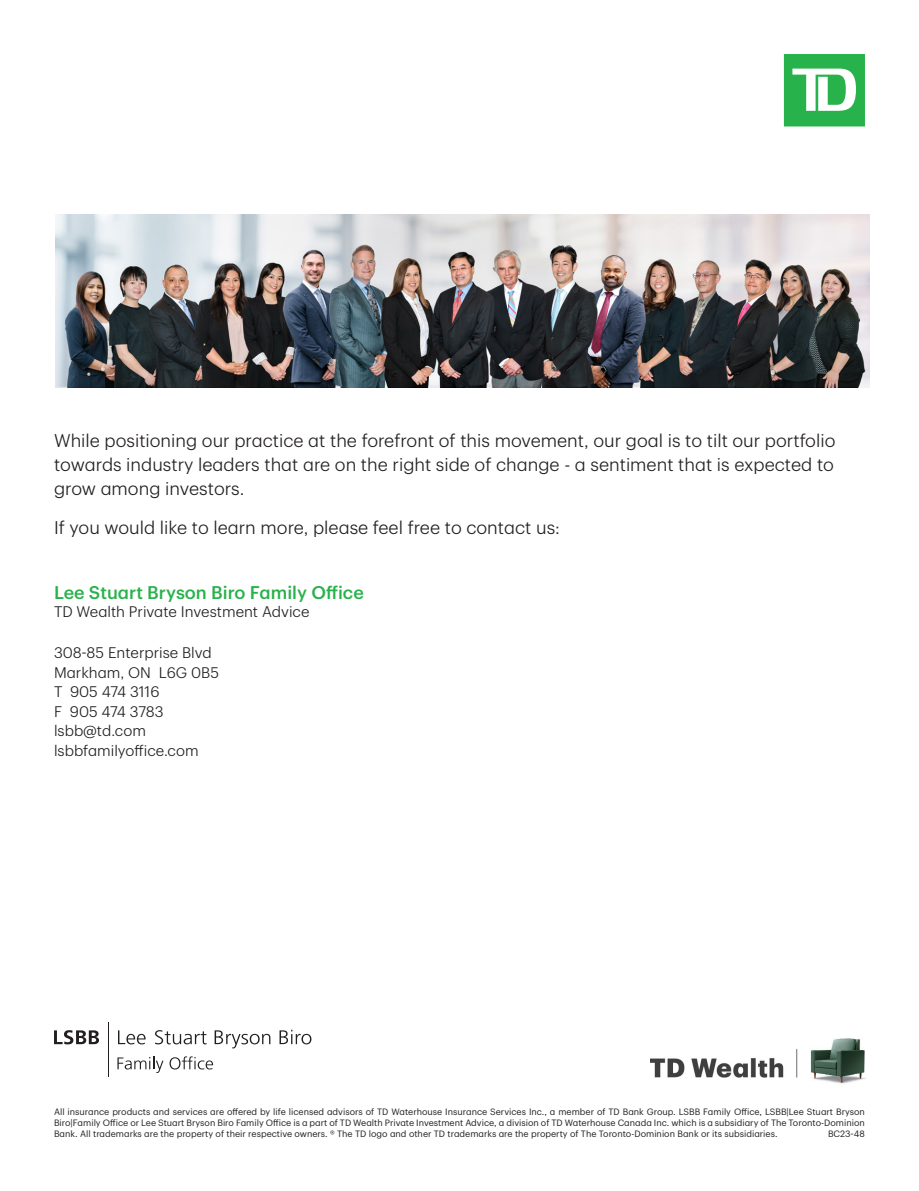
<style>
.page{position:relative;width:919px;height:1191px;background:#fff}
.page>*{position:absolute;margin:0;border:0;box-sizing:border-box;transform-origin:0 0}
.Body_Style_1A_No_Ind{font:300 18px/24px "TD Graphik";color:#231f20;text-align:justify}
.t1{font:500 18px "TD Graphik";color:#28b24b}
.t2{font:300 15px "TD Graphik";color:#231f20}
.t3{font:300 15px "TD Graphik";letter-spacing:-.02em;color:#231f20}
.t4{font:9px/10.8px "TD Graphik";color:#231f20;text-align:justify}
</style>
<div class="page">
<svg style="left:783px;top:54px;width:81px;height:72px"></svg>
<svg style="left:54px;top:1030px;width:45px;height:14px"></svg>
<hr style="left:108px;top:1022px;width:1px;height:55px;background:#231f20">
<svg style="left:118px;top:1030px;width:28px;height:14px"></svg>
<svg style="left:155px;top:1030px;width:52px;height:14px"></svg>
<svg style="left:214px;top:1030px;width:56px;height:18px"></svg>
<svg style="left:279px;top:1029px;width:32px;height:15px"></svg>
<svg style="left:117px;top:1056px;width:46px;height:17px"></svg>
<svg style="left:169px;top:1056px;width:44px;height:13px"></svg>
<img style="left:650px;top:1038px;width:216px;height:46px">
<img style="left:55px;top:214px;width:814px;height:173px">
<p class="Body_Style_1A_No_Ind" style="left:54px;top:427px;width:782px">While positioning our practice at the forefront of this movement, our goal is to tilt our portfolio towards industry leaders that are on the right side of change - a sentiment that is expected to grow among investors.</p>
<p class="Body_Style_1A_No_Ind" style="left:54px;top:514px;width:507px">If you would like to learn more, please feel free to contact us:</p>
<p class="t1" style="left:54px;top:579px;width:311px">Lee Stuart Bryson Biro Family Office</p>
<p class="t2" style="left:54px;top:600px;width:257px">TD Wealth Private Investment Advice</p>
<p class="t2" style="left:54px;top:641px;width:159px">308-85 Enterprise Blvd</p>
<p class="t2" style="left:54px;top:661px;width:166px">Markham, ON L6G 0B5</p>
<p class="t2" style="left:54px;top:680px;width:107px">T 905 474 3116</p>
<p class="t3" style="left:54px;top:700px;width:111px">F 905 474 3783</p>
<p class="t2" style="left:54px;top:719px;width:93px">lsbb@td.com</p>
<p class="t2" style="left:54px;top:739px;width:146px">lsbbfamilyoffice.com</p>
<p class="t4" style="left:54px;top:1106px;width:812px">All insurance products and services are offered by life licensed advisors of TD Waterhouse Insurance Services Inc., a member of TD Bank Group. LSBB Family Office, LSBB|Lee Stuart Bryson Biro|Family Office or Lee Stuart Bryson Biro Family Office is a part of TD Wealth Private Investment Advice, a division of TD Waterhouse Canada Inc. which is a subsidiary of The Toronto-Dominion Bank. All trademarks are the property of their respective owners. ® The TD logo and other TD trademarks are the property of The Toronto-Dominion Bank or its subsidiaries.</p>
<p class="t4" style="left:828px;top:1127px;width:38px">BC23-48</p>
</div>
